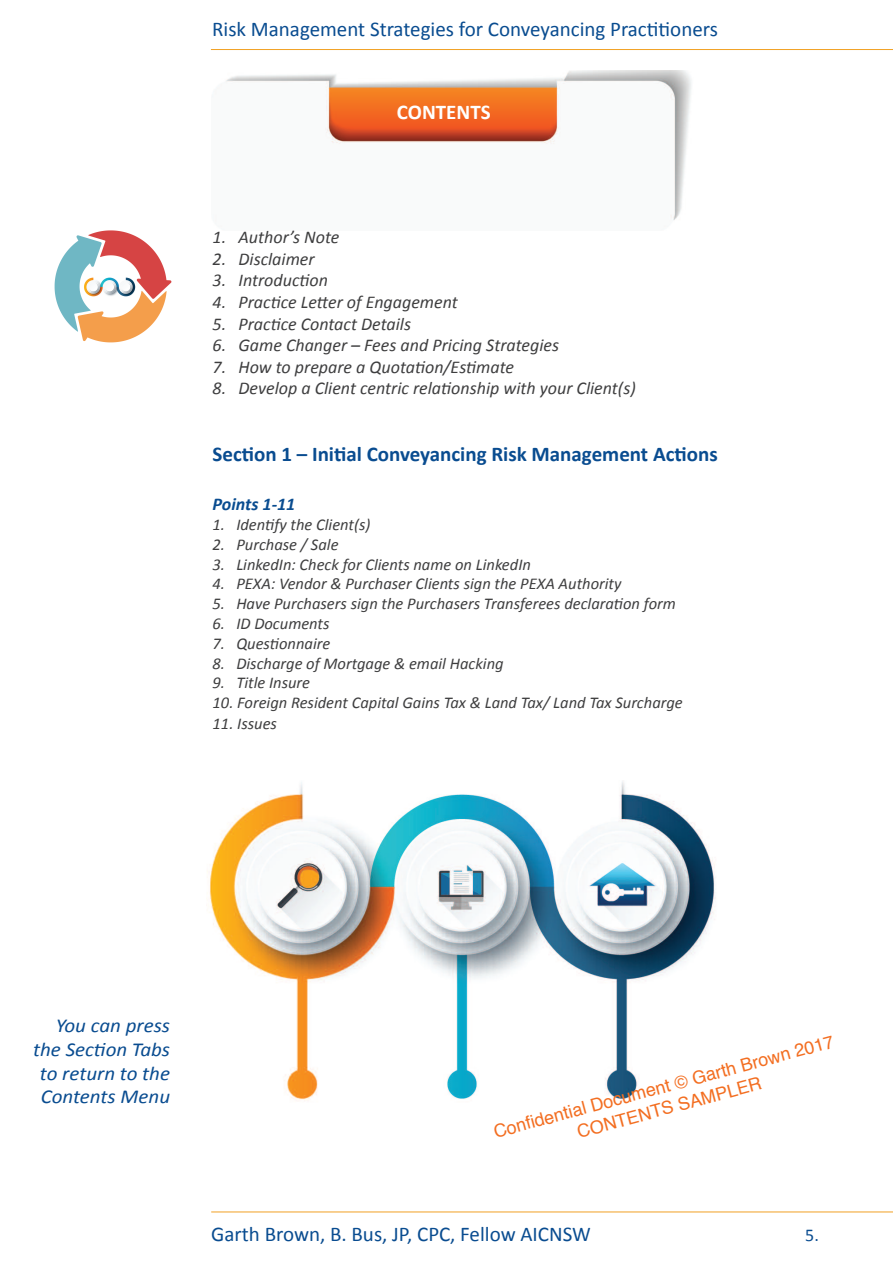
<style>
.page{position:relative;width:893px;height:1263px;background:#fff}
.page>*{position:absolute;margin:0;border:0;box-sizing:border-box;transform-origin:0 0}
.t1{font:21px "Calibri";color:#094c90}
.t2{font:700 21px "Calibri";color:#094c90}
.t3{font:700 21px "Calibri";color:#fff}
.t4{font:italic 19.8px/23.7px "Calibri";color:#094c90;text-align:right;scale:1.06 1}
.t5{font:italic 18px "Calibri";color:#3e3e3f}
.t6{font:18px/21.6px "Helvetica";color:#f36e21;text-align:center}
.t7{font:italic 700 18px "Calibri";color:#094c90}
.t8{font:18px "Calibri";color:#094c90}
.t9{font:italic 16.5px "Calibri";color:#3e3e3f}
</style>
<div class="page">
<img style="left:207px;top:781px;width:509px;height:320px">
<img style="left:226px;top:71px;width:465px;height:149px">
<hr style="left:211px;top:49px;width:682px;height:1px;background:#f1a124">
<hr style="left:211px;top:1211px;width:682px;height:1px;background:#f1a124">
<img style="left:54px;top:230px;width:118px;height:113px">
<p class="t1" style="left:212px;top:16px;width:507px">Risk Management Strategies for Conveyancing Practitioners</p>
<p class="t3" style="left:397px;top:99px;width:95px">CONTENTS</p>
<p class="t5" style="left:213px;top:226px;width:128px">1. Author’s Note</p>
<p class="t5" style="left:213px;top:248px;width:104px">2. Disclaimer</p>
<p class="t5" style="left:213px;top:269px;width:117px">3. Introduction</p>
<p class="t5" style="left:213px;top:291px;width:247px">4. Practice Letter of Engagement</p>
<p class="t5" style="left:213px;top:312px;width:200px">5. Practice Contact Details</p>
<p class="t5" style="left:213px;top:334px;width:348px">6. Game Changer – Fees and Pricing Strategies</p>
<p class="t5" style="left:213px;top:356px;width:303px">7. How to prepare a Quotation/Estimate</p>
<p class="t5" style="left:213px;top:377px;width:425px">8. Develop a Client centric relationship with your Client(s)</p>
<p class="t2" style="left:213px;top:441px;width:507px">Section 1 – Initial Conveyancing Risk Management Actions</p>
<p class="t7" style="left:213px;top:492px;width:84px">Points 1-11</p>
<p class="t9" style="left:213px;top:514px;width:159px">1. Identify the Client(s)</p>
<p class="t9" style="left:213px;top:534px;width:127px">2. Purchase / Sale</p>
<p class="t9" style="left:213px;top:554px;width:320px">3. LinkedIn: Check for Clients name on LinkedIn</p>
<p class="t9" style="left:213px;top:574px;width:410px">4. PEXA: Vendor &amp; Purchaser Clients sign the PEXA Authority</p>
<p class="t9" style="left:213px;top:593px;width:465px">5. Have Purchasers sign the Purchasers Transferees declaration form</p>
<p class="t9" style="left:213px;top:613px;width:118px">6. ID Documents</p>
<p class="t9" style="left:213px;top:633px;width:119px">7. Questionnaire</p>
<p class="t9" style="left:213px;top:653px;width:293px">8. Discharge of Mortgage &amp; email Hacking</p>
<p class="t9" style="left:213px;top:673px;width:99px">9. Title Insure</p>
<p class="t9" style="left:213px;top:692px;width:472px">10. Foreign Resident Capital Gains Tax &amp; Land Tax/ Land Tax Surcharge</p>
<p class="t9" style="left:213px;top:713px;width:66px">11. Issues</p>
<p class="t4" style="left:33px;top:1013px;width:131px">You can press the Section Tabs to return to the<br>Contents Menu</p>
<p class="t6" style="left:492px;top:1123px;width:353px;rotate:-15deg">Confidential Document © Garth Brown 2017<br>CONTENTS SAMPLER</p>
<p class="t1" style="left:211px;top:1221px;width:381px">Garth Brown, B. Bus, JP, CPC, Fellow AICNSW</p>
<p class="t8" style="left:805px;top:1224px;width:15px">5.</p>
</div>
